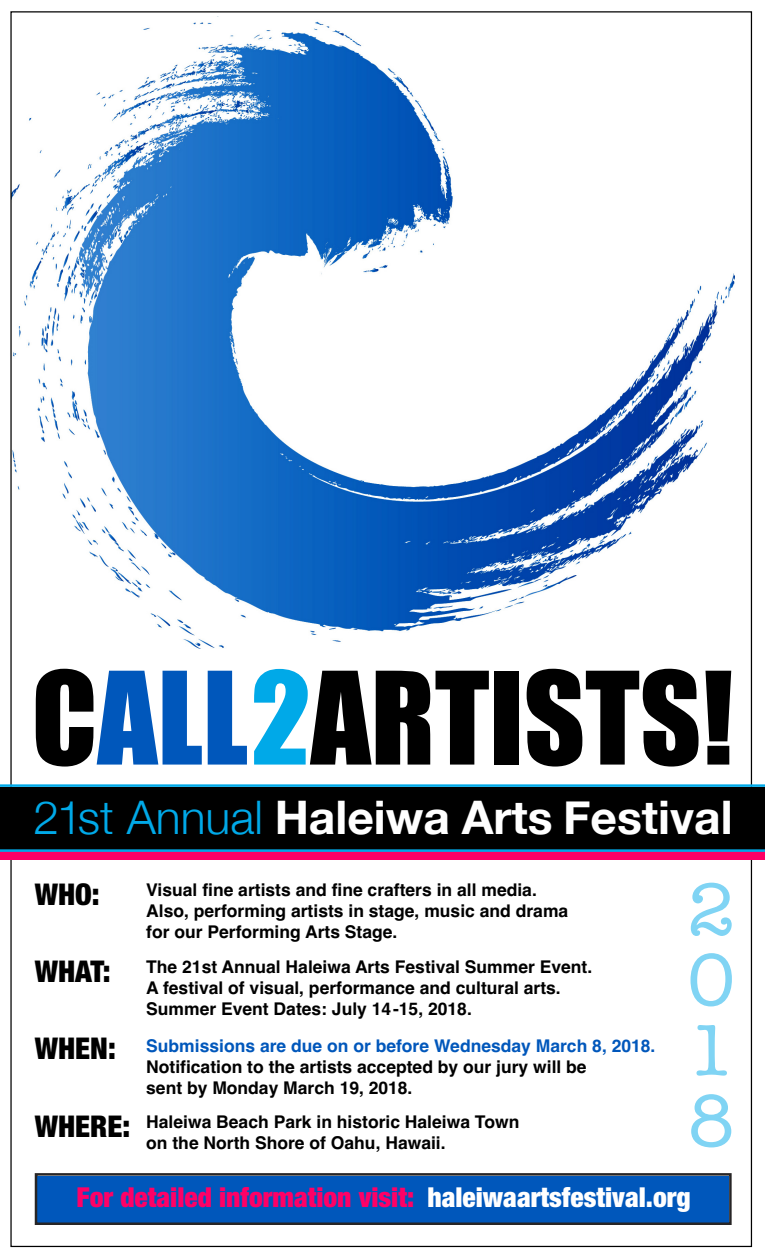
<style>
.page{position:relative;width:765px;height:1260px;background:#fff}
.page>*{position:absolute;margin:0;border:0;box-sizing:border-box;transform-origin:0 0}
.t1{font:118.75px "Impact";color:#000}
.t2{font:75px/70.5px "American Typewriter";color:#80d4f4;text-align:justify}
.t3{font:700 46.25px "Helvetica Neue";color:#fff}
.t4{font:900 condensed 30px "Helvetica Neue";color:#000}
.t5{font:900 condensed 27.5px "Helvetica Neue";color:#f06}
.t6{font:700 17.5px/21px "Helvetica";color:#000}
.t7{font:700 17.5px "Helvetica";color:#0057bb}
.s1{color:#0057bb}
.s2{color:#00a9e8}
.s3{font-weight:300;color:#00a9e8}
.s4{font-family:"Helvetica Neue";font-weight:900;font-stretch:condensed;font-size:30px}
.s5{color:#fff}
</style>
<div class="page">
<div style="left:37px;top:1176px;width:692px;height:46px;background:#0057bb"></div>
<div style="left:35px;top:1173px;width:697px;height:52px;border:2px solid #272526"></div>
<img style="left:12px;top:21px;width:722px;height:627px">
<div style="left:0;top:845px;width:765px;height:15px;background:#f06"></div>
<svg style="left:0;top:784px;width:765px;height:68px;background:#020e13"></svg>
<h1 class="t1" style="left:32px;top:654px;width:703px">C<span class="s1">ALL</span><span class="s2">2</span>ARTISTS!</h1>
<h3 class="t3" style="left:33px;top:789px;width:701px"><span class="s3">21st Annual</span> Haleiwa Arts Festival</h3>
<h3 class="t4" style="left:35px;top:869px;width:67px">WHO:</h3>
<h3 class="t4" style="left:35px;top:947px;width:77px">WHAT:</h3>
<h3 class="t4" style="left:35px;top:1024px;width:83px">WHEN:</h3>
<p class="t6" style="left:146px;top:879px;width:424px">Visual fine artists and fine crafters in all media.<br>Also, performing artists in stage, music and drama for our Performing Arts Stage.</p>
<p class="t6" style="left:146px;top:957px;width:448px">The 21st Annual Haleiwa Arts Festival Summer Event.<br>A festival of visual, performance and cultural arts.<br>Summer Event Dates: July 14-15, 2018.</p>
<p class="t7" style="left:146px;top:1036px;width:511px">Submissions are due on or before Wednesday March 8, 2018.</p>
<p class="t6" style="left:146px;top:1057px;width:442px">Notification to the artists accepted by our jury will be sent by Monday March 19, 2018.</p>
<p class="t6" style="left:146px;top:1111px;width:375px;text-indent:-111px"><span class="s4">WHERE:</span> Haleiwa Beach Park in historic Haleiwa Town on the North Shore of Oahu, Hawaii.</p>
<h2 class="t2" style="left:687px;top:872px;width:49px">2<br>0<br>1<br>8</h2>
<h3 class="t5" style="left:77px;top:1175px;width:616px">For detailed information visit: <span class="s5">haleiwaartsfestival.org</span></h3>
</div>
